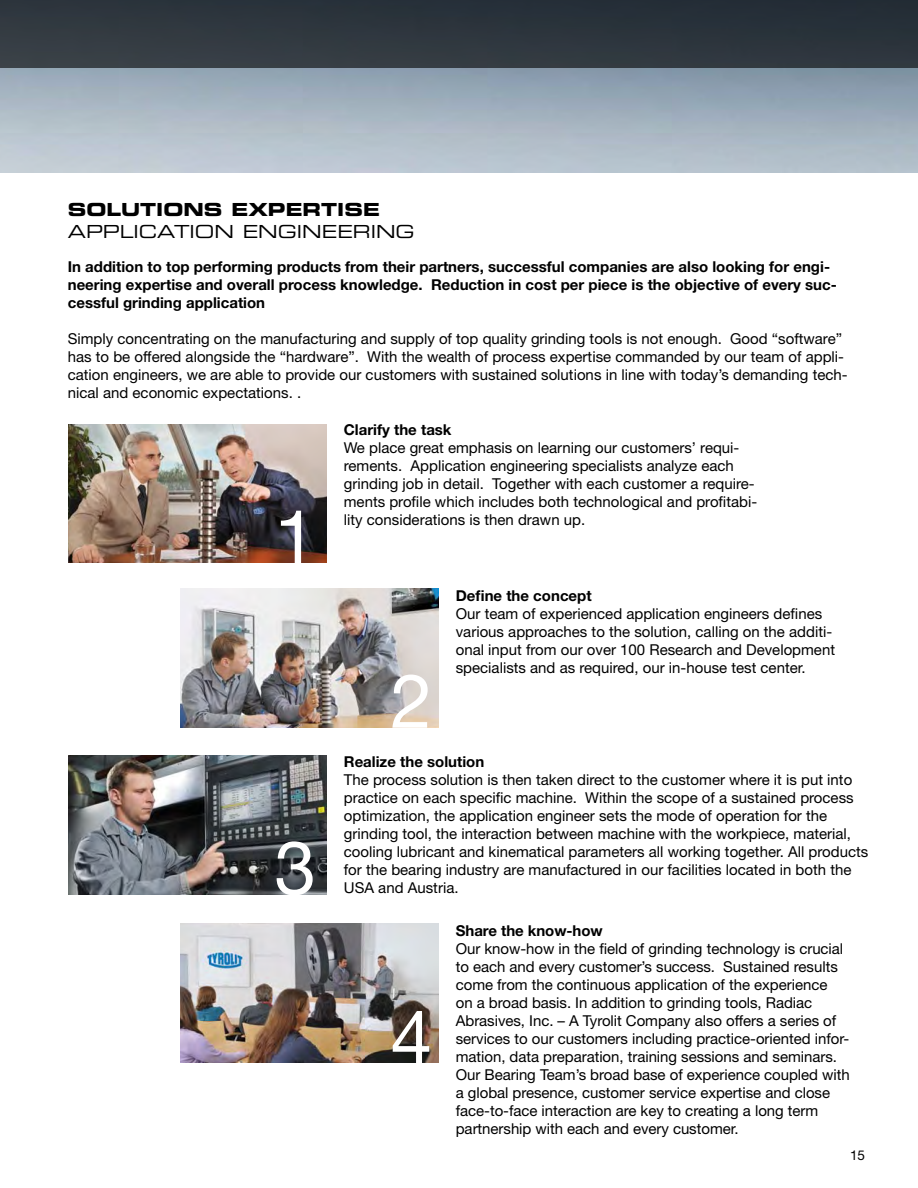
<style>
.page{position:relative;width:918px;height:1188px;background:#fff}
.page>*{position:absolute;margin:0;border:0;box-sizing:border-box;transform-origin:0 0}
.t1{font:75px "Helvetica Neue";color:#fff}
.t2{font:18px "Eurostile Extended Two";color:#000}
.t3{font:18px "Eurostile Bold Extended Two";color:#000}
.t4{font:15px/18px "Helvetica Neue";color:#000}
.t5{font:700 15px/18px "Helvetica Neue";color:#000}
.t6{font:13.5px "Helvetica Neue";color:#000}
</style>
<div class="page">
<img style="left:69px;top:424px;width:258px;height:139px">
<img style="left:181px;top:589px;width:258px;height:138px">
<img style="left:69px;top:756px;width:258px;height:138px">
<img style="left:181px;top:924px;width:258px;height:138px">
<div style="left:0;top:0;width:918px;height:68px;background:#2e363e"></div>
<p class="t3" style="left:68px;top:197px;width:314px">SOLUTIONS EXPERTISE</p>
<p class="t2" style="left:68px;top:219px;width:17px">APPLICA</p>
<p class="t2" style="left:174px;top:219px;width:31px">TION</p>
<p class="t2" style="left:243px;top:219px;width:17px">ENGINEERING</p>
<p class="t5" style="left:68px;top:257px;width:771px">In addition to top performing products from their partners, successful companies are also looking for engi&shy;neering expertise and overall process knowledge. Reduction in cost per piece is the objective of every suc&shy;cessful grinding application</p>
<p class="t4" style="left:68px;top:330px;width:781px">Simply concentrating on the manufacturing and supply of top quality grinding tools is not enough. Good “software” has to be offered alongside the “hardware”. With the wealth of process expertise commanded by our team of appli&shy;cation engineers, we are able to provide our customers with sustained solutions in line with today’s demanding tech&shy;nical and economic expectations. .</p>
<p class="t5" style="left:344px;top:421px;width:109px">Clarify the task</p>
<p class="t4" style="left:344px;top:439px;width:415px">We place great emphasis on learning our customers’ requi&shy;rements. Application engineering specialists analyze each grinding job in detail. Together with each customer a require&shy;ments profile which includes both technological and profitabi&shy;lity considerations is then drawn up.</p>
<h1 class="t1" style="left:274px;top:492px;width:43px">1</h1>
<h1 class="t1" style="left:274px;top:823px;width:43px">3</h1>
<p class="t5" style="left:456px;top:586px;width:137px">Define the concept</p>
<p class="t4" style="left:456px;top:605px;width:381px">Our team of experienced application engineers defines various approaches to the solution, calling on the additi&shy;onal input from our over 100 Research and Development specialists and as required, our in-house test center.</p>
<h1 class="t1" style="left:391px;top:656px;width:43px">2</h1>
<p class="t5" style="left:344px;top:752px;width:142px">Realize the solution</p>
<p class="t4" style="left:344px;top:770px;width:526px">The process solution is then taken direct to the customer where it is put into practice on each specific machine. Within the scope of a sustained process optimization, the application engineer sets the mode of operation for the grinding tool, the interaction between machine with the workpiece, material, cooling lubricant and kinematical parameters all working together. All products for the bearing industry are manufactured in our facilities located in both the</p>
<p class="t4" style="left:344px;top:878px;width:116px">USA and Austria.</p>
<p class="t5" style="left:456px;top:921px;width:149px">Share the know-how</p>
<p class="t4" style="left:456px;top:939px;width:395px">Our know-how in the field of grinding technology is crucial to each and every customer’s success. Sustained results come from the continuous application of the experience<br>on a broad basis. In addition to grinding tools, Radiac Abrasives, Inc. – A Tyrolit Company also offers a series of services to our customers including practice-oriented infor&shy;mation, data preparation, training sessions and seminars.<br>Our Bearing Team’s broad base of experience coupled with a global presence, customer service expertise and close face-to-face interaction are key to creating a long term partnership with each and every customer.</p>
<h1 class="t1" style="left:391px;top:993px;width:43px">4</h1>
<p class="t6" style="left:850px;top:1147px;width:17px">15</p>
</div>
